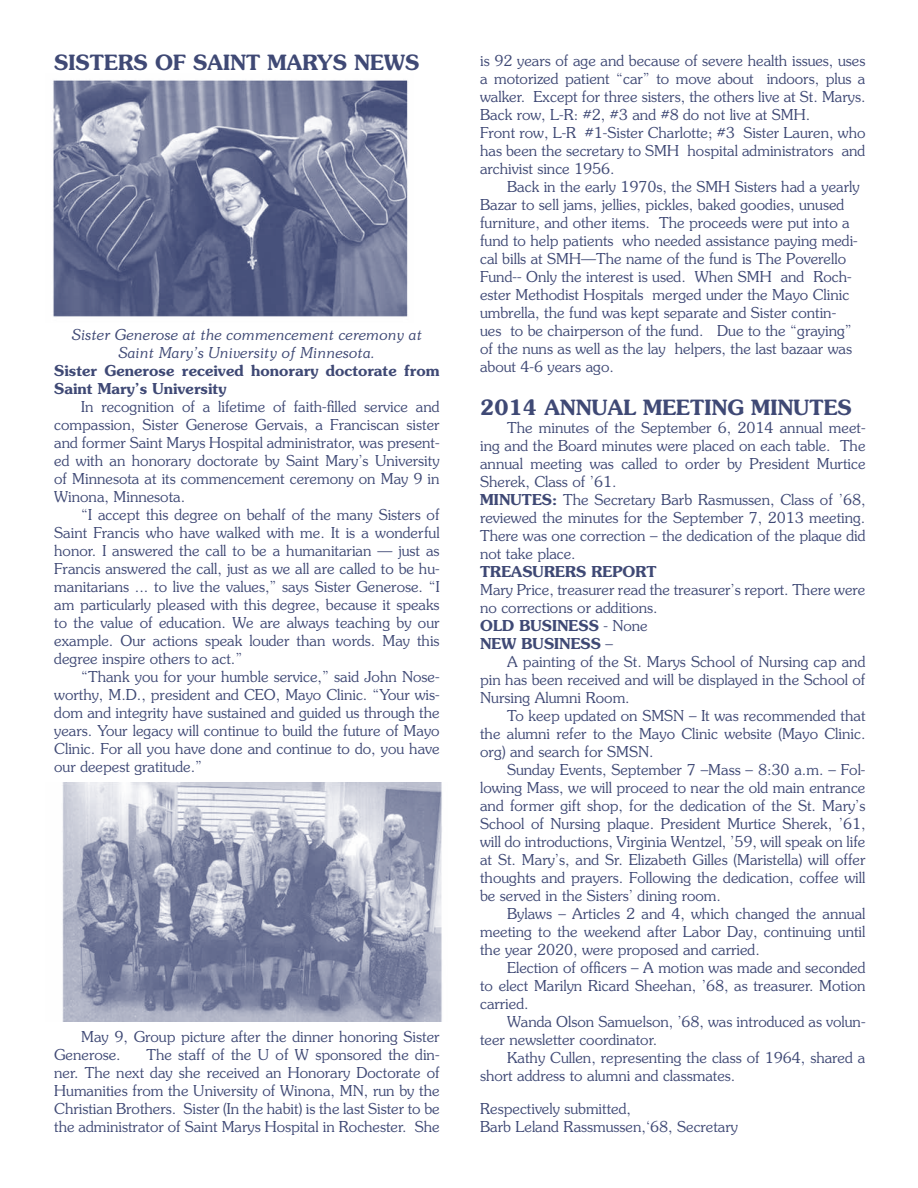
<style>
.page{position:relative;width:918px;height:1188px;background:#fff}
.page>*{position:absolute;margin:0;border:0;box-sizing:border-box;transform-origin:0 0}
.t1{font:600 21px "Souvenir";color:#3f4975}
.t2{font:300 15px/18px "Souvenir";color:#3f4975;text-align:justify}
.t3{font:600 15px/18px "Souvenir";color:#3f4975}
.t4{font:italic 300 15px/18px "Souvenir";color:#3f4975;text-align:center}
.s1{font-weight:600}
</style>
<div class="page">
<img style="left:62px;top:782px;width:380px;height:239px">
<img style="left:53px;top:80px;width:355px;height:237px">
<h1 class="t1" style="left:54px;top:49px;width:367px">SISTERS OF SAINT MARYS NEWS</h1>
<p class="t4" style="left:72px;top:326px;width:352px">Sister Generose at the commencement ceremony at<br>Saint Mary’s University of Minnesota.</p>
<p class="t3" style="left:54px;top:362px;width:387px">Sister Generose received honorary doctorate from<br>Saint Mary’s University</p>
<p class="t2" style="left:54px;top:398px;width:387px;text-indent:27px">In recognition of a lifetime of faith-filled service and compassion, Sister Generose Gervais, a Franciscan sister and former Saint Marys Hospital administrator, was present&shy;ed with an honorary doctorate by Saint Mary’s University of Minnesota at its commencement ceremony on May 9 in Winona, Minnesota.</p>
<p class="t2" style="left:54px;top:506px;width:387px;text-indent:27px">“I accept this degree on behalf of the many Sisters of Saint Francis who have walked with me. It is a wonderful honor. I answered the call to be a humanitarian — just as Francis answered the call, just as we all are called to be hu&shy;manitarians ... to live the values,” says Sister Generose. “I am particularly pleased with this degree, because it speaks to the value of education. We are always teaching by our example. Our actions speak louder than words. May this degree inspire others to act.”</p>
<p class="t2" style="left:54px;top:668px;width:387px;text-indent:27px">“Thank you for your humble service,” said John Nose&shy;worthy, M.D., president and CEO, Mayo Clinic. “Your wis&shy;dom and integrity have sustained and guided us through the years. Your legacy will continue to build the future of Mayo Clinic. For all you have done and continue to do, you have our deepest gratitude.”</p>
<p class="t2" style="left:54px;top:1028px;width:387px;text-indent:27px">May 9, Group picture after the dinner honoring Sister<br>Generose.</p>
<p class="t2" style="left:54px;top:1046px;width:387px;text-indent:92px">The staff of the U of W sponsored the din&shy;ner. The next day she received an Honorary Doctorate of Humanities from the University of Winona, MN, run by the Christian Brothers. Sister (In the habit) is the last Sister to be the administrator of Saint Marys Hospital in Rochester. She</p>
<p class="t2" style="left:480px;top:51px;width:387px;text-align:left">is 92 years of age and because of severe health issues, uses a motorized patient “car” to move about indoors, plus a walker. Except for three sisters, the others live at St. Marys.<br>Back row, L-R: #2, #3 and #8 do not live at SMH.<br>Front row, L-R #1-Sister Charlotte; #3 Sister Lauren, who has been the secretary to SMH hospital administrators and archivist since 1956.</p>
<p class="t2" style="left:480px;top:177px;width:381px;text-align:left;text-indent:27px">Back in the early 1970s, the SMH Sisters had a yearly Bazar to sell jams, jellies, pickles, baked goodies, unused furniture, and other items. The proceeds were put into a fund to help patients who needed assistance paying medi&shy;cal bills at SMH—The name of the fund is The Poverello Fund-- Only the interest is used. When SMH and Roch&shy;ester Methodist Hospitals merged under the Mayo Clinic umbrella, the fund was kept separate and Sister contin&shy;ues to be chairperson of the fund. Due to the “graying” of the nuns as well as the lay helpers, the last bazaar was about 4-6 years ago.</p>
<h1 class="t1" style="left:480px;top:394px;width:373px">2014 ANNUAL MEETING MINUTES</h1>
<p class="t2" style="left:480px;top:418px;width:387px;text-align:left;text-indent:27px">The minutes of the September 6, 2014 annual meet&shy;ing and the Board minutes were placed on each table. The annual meeting was called to order by President Murtice Sherek, Class of ’61.<br><span class="s1">MINUTES:</span> The Secretary Barb Rasmussen, Class of ’68, reviewed the minutes for the September 7, 2013 meeting.<br>There was one correction – the dedication of the plaque did not take place.</p>
<p class="t3" style="left:480px;top:563px;width:178px">TREASURERS REPORT</p>
<p class="t2" style="left:480px;top:580px;width:387px;text-align:left">Mary Price, treasurer read the treasurer’s report. There were no corrections or additions.<br><span class="s1">OLD BUSINESS</span> - None<br><span class="s1">NEW BUSINESS</span> –</p>
<p class="t2" style="left:480px;top:652px;width:387px;text-indent:27px">A painting of the St. Marys School of Nursing cap and pin has been received and will be displayed in the School of Nursing Alumni Room.</p>
<p class="t2" style="left:480px;top:706px;width:387px;text-indent:27px">To keep updated on SMSN – It was recommended that the alumni refer to the Mayo Clinic website (Mayo Clinic. org) and search for SMSN.</p>
<p class="t2" style="left:480px;top:760px;width:387px;text-indent:27px">Sunday Events, September 7 –Mass – 8:30 a.m. – Fol&shy;lowing Mass, we will proceed to near the old main entrance and former gift shop, for the dedication of the St. Mary’s School of Nursing plaque. President Murtice Sherek, ’61, will do introductions, Virginia Wentzel, ’59, will speak on life at St. Mary’s, and Sr. Elizabeth Gilles (Maristella) will offer thoughts and prayers. Following the dedication, coffee will be served in the Sisters’ dining room.</p>
<p class="t2" style="left:480px;top:904px;width:387px;text-indent:27px">Bylaws – Articles 2 and 4, which changed the annual meeting to the weekend after Labor Day, continuing until the year 2020, were proposed and carried.</p>
<p class="t2" style="left:480px;top:958px;width:387px;text-indent:27px">Election of officers – A motion was made and seconded to elect Marilyn Ricard Sheehan, ’68, as treasurer. Motion carried.</p>
<p class="t2" style="left:480px;top:1012px;width:387px;text-indent:27px">Wanda Olson Samuelson, ’68, was introduced as volun&shy;teer newsletter coordinator.</p>
<p class="t2" style="left:480px;top:1048px;width:387px;text-indent:27px">Kathy Cullen, representing the class of 1964, shared a short address to alumni and classmates.</p>
<p class="t2" style="left:480px;top:1099px;width:259px">Respectively submitted,<br>Barb Leland Rassmussen,‘68, Secretary</p>
</div>
